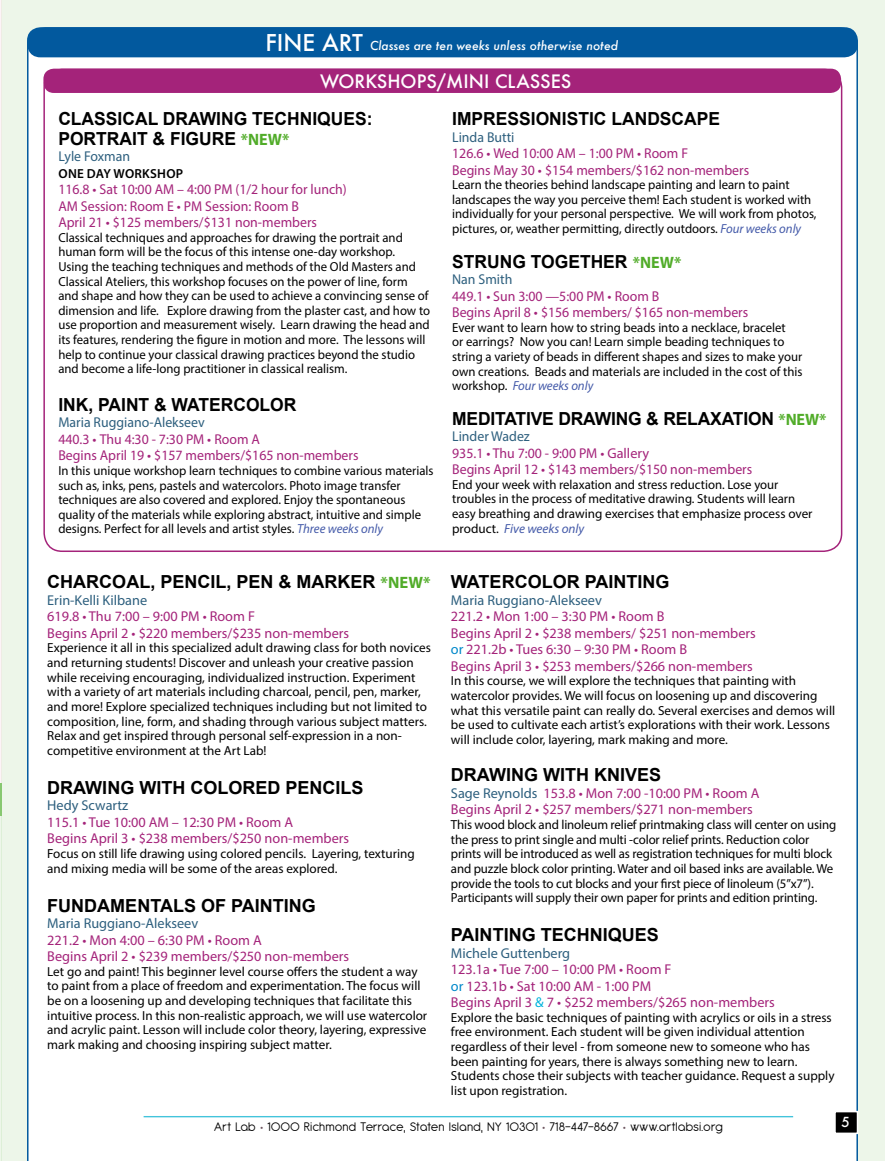
<style>
.page{position:relative;width:885px;height:1161px;background:#fff}
.page>*{position:absolute;margin:0;border:0;box-sizing:border-box;transform-origin:0 0}
.t1{font:700 18px/19.5px "Arial";color:#000}
.t2{font:500 18px "Futura";color:#fff}
.t3{font:14.25px/16.5px "Myriad Pro";color:#a4237a}
.t4{font:14.25px "Myriad Pro";color:#2d5f7e}
.t5{font:13.5px "Antipasto";letter-spacing:.04em;color:#000}
.t6{font:500 13.5px "Futura";color:#fff}
.t7{font:13.2px/14.5px "Myriad Pro";color:#000}
.t8{font:600 13.2px "Myriad Pro";letter-spacing:.02em;color:#000}
.t9{font:italic 500 12px "Futura";color:#fff}
.s1{font-style:normal;font-size:22.5px}
.s2{font-family:"Myriad Pro";font-size:16.5px;color:#51ac29}
.s3{font-style:italic;color:#445aa9}
.s4{color:#0088ca}
.s5{color:#2d5f7e}
.s6{color:#00b3dc}
.s7{color:#6d5560}
</style>
<div class="page">
<div style="left:1px;top:0;width:883px;height:1161px;background:#edf6e9"></div>
<hr style="left:0;top:814px;width:2px;height:347px;background:#88c871">
<hr style="left:0;top:0;width:2px;height:807px;background:#f7b3cc">
<div style="left:27px;top:27px;width:830px;height:1134px;background:#fff"></div>
<div style="left:27px;top:27px;width:830px;height:30px;background:#02599e;border-radius:14px"></div>
<div style="left:834px;top:1111px;width:24px;height:23px;background:#000;border:2px solid #fff"></div>
<hr style="left:0;top:783px;width:1px;height:33px;background:#88c871">
<div style="left:144px;top:1116px;width:648px;height:1px;border:1px solid #43c4db"></div>
<div style="left:44px;top:69px;width:797px;height:482px;background:#fff;border-radius:18px"></div>
<div style="left:43px;top:69px;width:797px;height:24px;background:#a4237a;border-radius:10px"></div>
<p class="t9" style="left:265px;top:38px;width:354px"><span class="s1">FINE ART</span> Classes are ten weeks unless otherwise noted</p>
<h1 class="t2" style="left:320px;top:69px;width:253px">WORKSHOPS/MINI CLASSES</h1>
<h1 class="t1" style="left:58px;top:110px;width:315px">CLASSICAL DRAWING TECHNIQUES:<br>PORTRAIT &amp; FIGURE <span class="s2">*NEW*</span></h1>
<p class="t4" style="left:58px;top:147px;width:73px">Lyle Foxman</p>
<p class="t8" style="left:58px;top:165px;width:126px">ONE DAY WORKSHOP</p>
<p class="t3" style="left:58px;top:181px;width:290px">116.8 • Sat 10:00 AM – 4:00 PM (1/2 hour for lunch)<br>AM Session: Room E • PM Session: Room B<br>April 21 • $125 members/$131 non-members</p>
<p class="t7" style="left:58px;top:230px;width:373px">Classical techniques and approaches for drawing the portrait and human form will be the focus of this intense one-day workshop.<br>Using the teaching techniques and methods of the Old Masters and Classical Ateliers, this workshop focuses on the power of line, form and shape and how they can be used to achieve a convincing sense of dimension and life. Explore drawing from the plaster cast, and how to use proportion and measurement wisely. Learn drawing the head and its features, rendering the figure in motion and more. The lessons will help to continue your classical drawing practices beyond the studio and become a life-long practitioner in classical realism.</p>
<h1 class="t1" style="left:58px;top:395px;width:239px">INK, PAINT &amp; WATERCOLOR</h1>
<p class="t4" style="left:58px;top:414px;width:148px">Maria Ruggiano-Alekseev</p>
<p class="t3" style="left:58px;top:431px;width:301px">440.3 • Thu 4:30 - 7:30 PM • Room A<br>Begins April 19 • $157 members/$165 non-members</p>
<p class="t7" style="left:58px;top:463px;width:377px">In this unique workshop learn techniques to combine various materials such as, inks, pens, pastels and watercolors. Photo image transfer techniques are also covered and explored. Enjoy the spontaneous quality of the materials while exploring abstract, intuitive and simple designs. Perfect for all levels and artist styles. <span class="s3">Three weeks only</span></p>
<h1 class="t1" style="left:452px;top:110px;width:269px">IMPRESSIONISTIC LANDSCAPE</h1>
<p class="t4" style="left:452px;top:128px;width:64px">Linda Butti</p>
<p class="t3" style="left:452px;top:145px;width:298px">126.6 • Wed 10:00 AM – 1:00 PM • Room F<br>Begins May 30 • $154 members/$162 non-members</p>
<p class="t7" style="left:452px;top:177px;width:366px">Learn the theories behind landscape painting and learn to paint landscapes the way you perceive them! Each student is worked with individually for your personal perspective. We will work from photos, pictures, or, weather permitting, directly outdoors. <span class="s3">Four weeks only</span></p>
<h1 class="t1" style="left:452px;top:252px;width:231px">STRUNG TOGETHER <span class="s2">*NEW*</span></h1>
<p class="t4" style="left:452px;top:270px;width:62px">Nan Smith</p>
<p class="t3" style="left:452px;top:287px;width:297px">449.1 • Sun 3:00 —5:00 PM • Room B<br>Begins April 8 • $156 members/ $165 non-members</p>
<p class="t7" style="left:452px;top:320px;width:352px">Ever want to learn how to string beads into a necklace, bracelet<br>or earrings? Now you can! Learn simple beading techniques to string a variety of beads in different shapes and sizes to make your own creations. Beads and materials are included in the cost of this workshop. <span class="s3">Four weeks only</span></p>
<h1 class="t1" style="left:452px;top:409px;width:375px">MEDITATIVE DRAWING &amp; RELAXATION <span class="s2">*NEW*</span></h1>
<p class="t4" style="left:452px;top:428px;width:79px">Linder Wadez</p>
<p class="t3" style="left:452px;top:444px;width:301px">935.1 • Thu 7:00 - 9:00 PM • Gallery<br>Begins April 12 • $143 members/$150 non-members</p>
<p class="t7" style="left:452px;top:477px;width:362px">End your week with relaxation and stress reduction. Lose your troubles in the process of meditative drawing. Students will learn easy breathing and drawing exercises that emphasize process over product. <span class="s3">Five weeks only</span></p>
<h1 class="t1" style="left:47px;top:573px;width:384px">CHARCOAL, PENCIL, PEN &amp; MARKER <span class="s2">*NEW*</span></h1>
<p class="t4" style="left:47px;top:591px;width:101px">Erin-Kelli Kilbane</p>
<p class="t3" style="left:47px;top:608px;width:303px">619.8 • Thu 7:00 – 9:00 PM • Room F<br>Begins April 2 • $220 members/$235 non-members</p>
<p class="t7" style="left:47px;top:641px;width:385px">Experience it all in this specialized adult drawing class for both novices and returning students! Discover and unleash your creative passion while receiving encouraging, individualized instruction. Experiment with a variety of art materials including charcoal, pencil, pen, marker, and more! Explore specialized techniques including but not limited to composition, line, form, and shading through various subject matters.<br>Relax and get inspired through personal self-expression in a non&shy;competitive environment at the Art Lab!</p>
<h1 class="t1" style="left:47px;top:778px;width:318px">DRAWING WITH COLORED PENCILS</h1>
<p class="t4" style="left:47px;top:797px;width:83px">Hedy Scwartz</p>
<p class="t3" style="left:47px;top:814px;width:303px">115.1 • Tue 10:00 AM – 12:30 PM • Room A<br>Begins April 3 • $238 members/$250 non-members</p>
<p class="t7" style="left:47px;top:846px;width:369px">Focus on still life drawing using colored pencils. Layering, texturing and mixing media will be some of the areas explored.</p>
<h1 class="t1" style="left:47px;top:896px;width:270px">FUNDAMENTALS OF PAINTING</h1>
<p class="t4" style="left:47px;top:915px;width:152px">Maria Ruggiano-Alekseev</p>
<p class="t3" style="left:47px;top:931px;width:303px">221.2 • Mon 4:00 – 6:30 PM • Room A<br>Begins April 2 • $239 members/$250 non-members</p>
<p class="t7" style="left:47px;top:964px;width:381px">Let go and paint! This beginner level course offers the student a way to paint from a place of freedom and experimentation. The focus will be on a loosening up and developing techniques that facilitate this intuitive process. In this non-realistic approach, we will use watercolor and acrylic paint. Lesson will include color theory, layering, expressive mark making and choosing inspiring subject matter.</p>
<h1 class="t1" style="left:451px;top:573px;width:220px">WATERCOLOR PAINTING</h1>
<p class="t4" style="left:451px;top:591px;width:152px">Maria Ruggiano-Alekseev</p>
<p class="t3" style="left:451px;top:608px;width:306px">221.2 • Mon 1:00 – 3:30 PM • Room B<br>Begins April 2 • $238 members/ $251 non-members <span class="s4">or</span> 221.2b • Tues 6:30 – 9:30 PM • Room B<br>Begins April 3 • $253 members/$266 non-members</p>
<p class="t7" style="left:451px;top:674px;width:385px">In this course, we will explore the techniques that painting with watercolor provides. We will focus on loosening up and discovering what this versatile paint can really do. Several exercises and demos will be used to cultivate each artist’s explorations with their work. Lessons will include color, layering, mark making and more.</p>
<h1 class="t1" style="left:451px;top:766px;width:212px">DRAWING WITH KNIVES</h1>
<p class="t3" style="left:451px;top:785px;width:310px"><span class="s5">Sage Reynolds</span> 153.8 • Mon 7:00 -10:00 PM • Room A<br>Begins April 2 • $257 members/$271 non-members</p>
<p class="t7" style="left:451px;top:817px;width:386px">This wood block and linoleum relief printmaking class will center on using the press to print single and multi -color relief prints. Reduction color prints will be introduced as well as registration techniques for multi block and puzzle block color printing. Water and oil based inks are available. We provide the tools to cut blocks and your first piece of linoleum (5”x7”).<br>Participants will supply their own paper for prints and edition printing.</p>
<h1 class="t1" style="left:451px;top:926px;width:209px">PAINTING TECHNIQUES</h1>
<p class="t4" style="left:451px;top:944px;width:121px">Michele Guttenberg</p>
<p class="t3" style="left:451px;top:961px;width:325px">123.1a • Tue 7:00 – 10:00 PM • Room F<br><span class="s4">or</span> 123.1b • Sat 10:00 AM - 1:00 PM<br>Begins April 3 <span class="s6">&amp;</span> 7 • $252 members/$265 non-members</p>
<p class="t7" style="left:451px;top:1010px;width:385px">Explore the basic techniques of painting with acrylics or oils in a stress free environment. Each student will be given individual attention regardless of their level - from someone new to someone who has been painting for years, there is always something new to learn.<br>Students chose their subjects with teacher guidance. Request a supply list upon registration.</p>
<p class="t5" style="left:214px;top:1118px;width:509px">Art Lab <span class="s7">•</span> 1000 Richmond Terrace, Staten Island, NY 10301 <span class="s7">•</span> 718-447-8667 <span class="s7">•</span> www.artlabsi.org</p>
<p class="t6" style="left:841px;top:1113px;width:10px">5</p>
<p class="t5" style="left:182px;top:1120px;width:509px">Art Lab <span class="s7">•</span> 1000 Richmond Terrac , Staten Island, NY 10301 <span class="s7">•</span> 718-44 -8667 <span class="s7">•</span> www.artlabsi.org</p>
</div>
